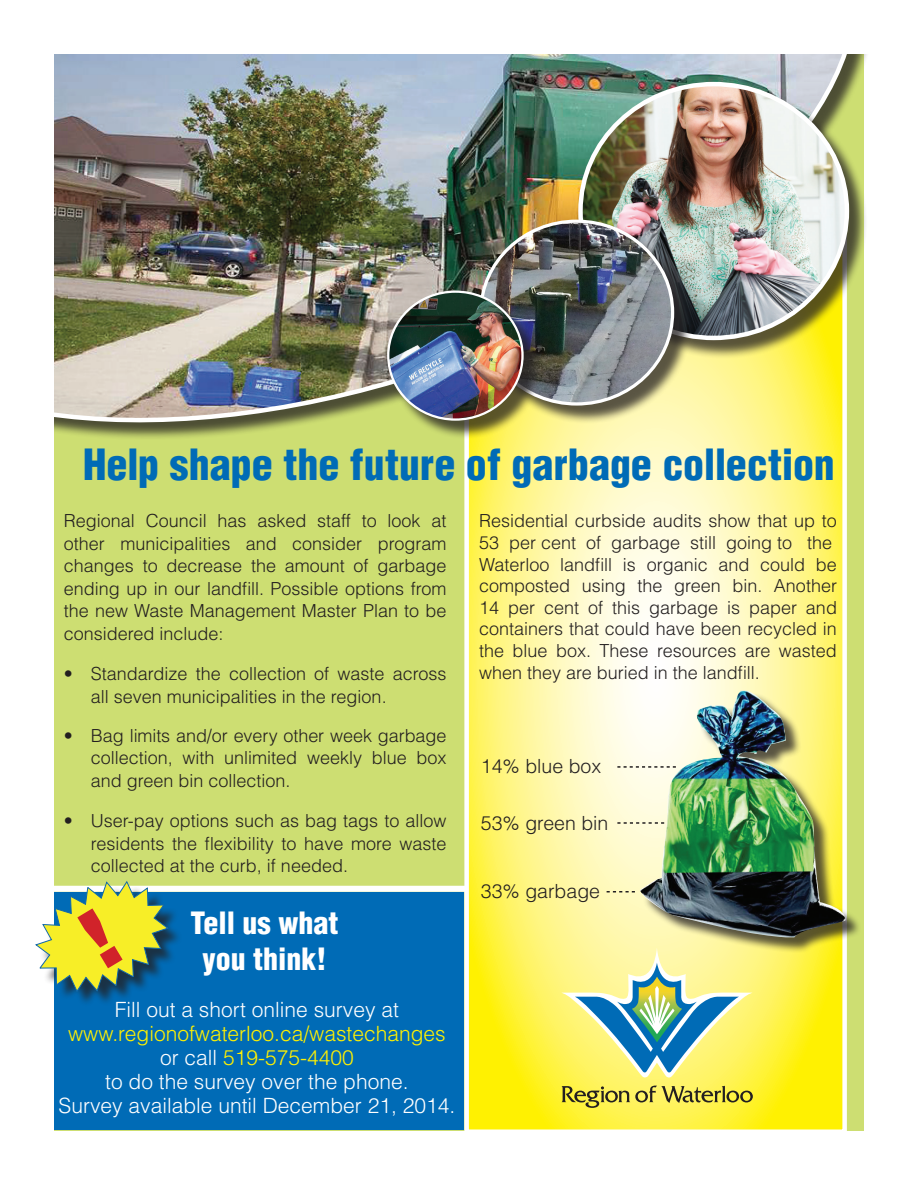
<style>
.page{position:relative;width:918px;height:1188px;background:#fff}
.page>*{position:absolute;margin:0;border:0;box-sizing:border-box;transform-origin:0 0}
.t1{font:900 condensed 42px "Helvetica";color:#006bb6}
.t2{font:900 condensed 30px/36px "Helvetica";color:#fff;text-align:center}
.t3{font:300 21px/24px "Helvetica";color:#fff;text-align:center}
.t4{font:300 19.5px "Helvetica";color:#231f20}
.t5{font:300 18px/22.5px "Helvetica";color:#231f20;text-align:justify}
.s1{color:#fff101}
</style>
<div class="page">
<div style="left:47px;top:54px;width:817px;height:1076px;background:#cdde72"></div>
<svg style="left:469px;top:462px;width:373px;height:667px;background:#fef68c"></svg>
<div style="left:464px;top:204px;width:383px;height:930px;border:4px solid #fff"></div>
<img style="left:54px;top:54px;width:813px;height:408px">
<div style="left:642px;top:693px;width:219px;height:260px;background:#231f20;opacity:.75"></div>
<img style="left:640px;top:691px;width:205px;height:246px">
<svg style="left:617px;top:766px;width:59px;height:2px"></svg>
<svg style="left:617px;top:822px;width:47px;height:2px"></svg>
<svg style="left:562px;top:1086px;width:191px;height:22px;background:#c8be46"></svg>
<svg style="left:561px;top:948px;width:192px;height:131px;background:#c9d998"></svg>
<div style="left:580px;top:84px;width:288px;height:274px;background:#231f20;opacity:.75"></div>
<img style="left:580px;top:84px;width:267px;height:254px">
<div style="left:481px;top:222px;width:212px;height:202px;background:#231f20;opacity:.75"></div>
<img style="left:481px;top:221px;width:192px;height:183px">
<div style="left:389px;top:293px;width:153px;height:146px;background:#231f20;opacity:.75"></div>
<img style="left:388px;top:292px;width:135px;height:128px">
<div style="left:50px;top:892px;width:414px;height:238px;background:#006bb6"></div>
<div style="left:44px;top:886px;width:423px;height:6px;background:#fff"></div>
<div style="left:0;top:0;width:54px;height:1161px;background:#fff"></div>
<svg style="left:607px;top:891px;width:28px;height:1px"></svg>
<svg style="left:35px;top:881px;width:152px;height:122px"></svg>
<h1 class="t1" style="left:83px;top:438px;width:753px">Help shape the future of garbage collection</h1>
<p class="t5" style="left:64px;top:510px;width:384px">Regional Council has asked staff to look at other municipalities and consider program changes to decrease the amount of garbage ending up in our landfill. Possible options from the new Waste Management Master Plan to be considered include:</p>
<p class="t5" style="left:91px;top:663px;width:357px;text-indent:-27px">• Standardize the collection of waste across all seven municipalities in the region.</p>
<p class="t5" style="left:91px;top:724px;width:357px;text-indent:-27px">• Bag limits and/or every other week garbage collection, with unlimited weekly blue box and green bin collection.</p>
<p class="t5" style="left:91px;top:810px;width:357px;text-indent:-27px">• User-pay options such as bag tags to allow residents the flexibility to have more waste collected at the curb, if needed.</p>
<h2 class="t2" style="left:191px;top:905px;width:149px">Tell us what you think!</h2>
<p class="t3" style="left:115px;top:997px;width:285px">Fill out a short online survey at</p>
<p class="t3" style="left:59px;top:1021px;width:398px"><span class="s1">www.regionofwaterloo.ca/wastechanges </span>or call <span class="s1">519-575-4400<br></span>to do the survey over the phone.<br>Survey available until December 21, 2014.</p>
<p class="t5" style="left:479px;top:510px;width:359px;line-height:21.6px;text-align:left">Residential curbside audits show that up to 53 per cent of garbage still going to the Waterloo landfill is organic and could be composted using the green bin. Another 14 per cent of this garbage is paper and containers that could have been recycled in the blue box. These resources are wasted when they are buried in the landfill.</p>
<p class="t4" style="left:481px;top:754px;width:122px">14% blue box</p>
<p class="t4" style="left:481px;top:811px;width:129px">53% green bin</p>
<p class="t4" style="left:481px;top:879px;width:121px">33% garbage</p>
</div>
